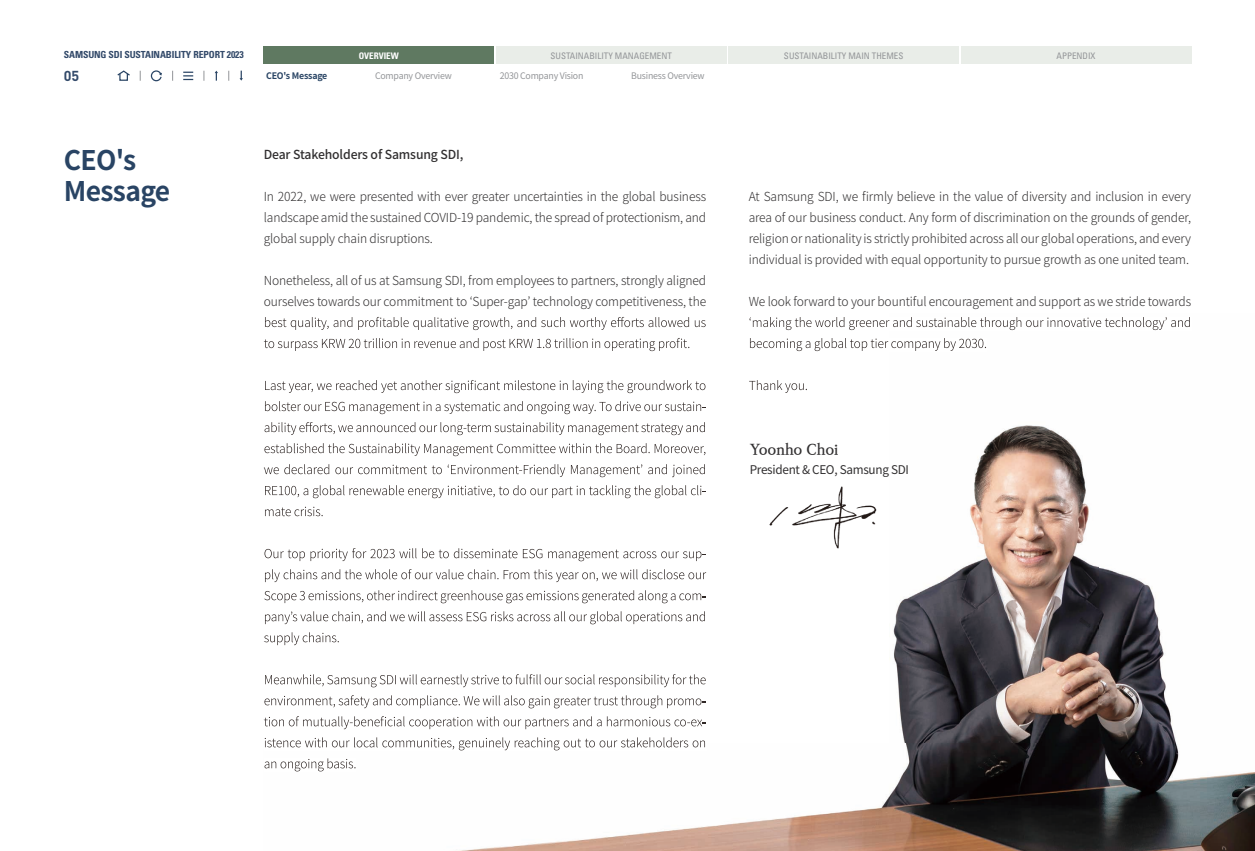
<style>
.page{position:relative;width:1255px;height:851px;background:#fff}
.page>*{position:absolute;margin:0;border:0;box-sizing:border-box;transform-origin:0 0}
.t1{font:700 27px/30px "Noto Sans CJ Kkr";letter-spacing:-.025em;color:#294464}
.t2{font:700 15px "Ko Pub World Batang";letter-spacing:-.025em;color:#312f30}
.t3{font:700 14.25px "DIN Pro";color:#334a6a}
.t4{font:300 12.45px/21px "Noto Sans CJ Kkr";letter-spacing:-.01em;color:#312f30;text-align:justify}
.t5{font:500 12.45px "Noto Sans CJ Kkr";letter-spacing:-.01em;color:#312f30}
.t6{font:12px "Noto Sans CJ Kkr";letter-spacing:-.025em;color:#312f30}
.t7{font:700 condensed 9.75px "Univers LT Std";letter-spacing:-.01em;color:#334a6a}
.t8{font:condensed 9px "Univers LT Std";color:#939598}
.t9{font:9px "Noto Sans CJ Kkr";letter-spacing:-.025em;color:#939598}
.t10{font:700 9px "Noto Sans CJ Kkr";letter-spacing:-.025em;color:#294464}
.t11{font:700 condensed 9px "Univers LT Std";color:#fff}
</style>
<div class="page">
<div style="left:264px;top:47px;width:230px;height:17px;background:#5f7961"></div>
<div style="left:961px;top:47px;width:230px;height:17px;background:#e9ede8"></div>
<div style="left:496px;top:47px;width:230px;height:17px;background:#e9ede8"></div>
<div style="left:728px;top:47px;width:230px;height:17px;background:#e9ede8"></div>
<div style="left:119px;top:73px;width:9px;height:8px;border:1px solid #294464"></div>
<svg style="left:117px;top:70px;width:13px;height:7px"></svg>
<svg style="left:183px;top:72px;width:10px;height:8px"></svg>
<svg style="left:150px;top:70px;width:12px;height:12px"></svg>
<svg style="left:215px;top:71px;width:3px;height:10px"></svg>
<svg style="left:239px;top:71px;width:4px;height:10px"></svg>
<img style="left:265px;top:316px;width:824px;height:212px">
<img style="left:1098px;top:330px;width:156px;height:520px">
<img style="left:696px;top:528px;width:402px;height:215px">
<img style="left:295px;top:743px;width:803px;height:107px">
<img style="left:265px;top:317px;width:441px;height:13px">
<img style="left:264px;top:338px;width:425px;height:13px">
<img style="left:265px;top:380px;width:441px;height:13px">
<img style="left:265px;top:401px;width:436px;height:13px">
<img style="left:264px;top:422px;width:442px;height:13px">
<img style="left:264px;top:443px;width:442px;height:13px">
<img style="left:264px;top:464px;width:442px;height:13px">
<img style="left:265px;top:485px;width:436px;height:13px">
<img style="left:265px;top:506px;width:58px;height:10px">
<img style="left:264px;top:548px;width:437px;height:13px">
<img style="left:265px;top:569px;width:441px;height:13px">
<img style="left:264px;top:590px;width:437px;height:13px">
<img style="left:265px;top:611px;width:441px;height:13px">
<img style="left:264px;top:632px;width:75px;height:13px">
<img style="left:265px;top:674px;width:441px;height:13px">
<img style="left:264px;top:695px;width:437px;height:13px">
<img style="left:264px;top:716px;width:438px;height:13px">
<img style="left:265px;top:737px;width:441px;height:13px">
<img style="left:264px;top:758px;width:91px;height:13px">
<img style="left:749px;top:317px;width:441px;height:13px">
<img style="left:750px;top:338px;width:236px;height:13px">
<img style="left:749px;top:380px;width:58px;height:13px">
<img style="left:760px;top:482px;width:120px;height:77px">
<p class="t7" style="left:64px;top:49px;width:181px">SAMSUNG SDI SUSTAINABILITY REPORT 2023</p>
<p class="t3" style="left:64px;top:66px;width:17px">05</p>
<p class="t11" style="left:359px;top:50px;width:42px">OVERVIEW</p>
<p class="t8" style="left:550px;top:50px;width:123px">SUSTAINABILITY MANAGEMENT</p>
<p class="t8" style="left:784px;top:50px;width:121px">SUSTAINABILITY MAIN THEMES</p>
<p class="t8" style="left:1056px;top:50px;width:41px">APPENDIX</p>
<p class="t10" style="left:266px;top:70px;width:63px">CEO's Message</p>
<p class="t9" style="left:375px;top:70px;width:78px">Company Overview</p>
<p class="t9" style="left:499px;top:70px;width:85px">2030 Company Vision</p>
<p class="t9" style="left:631px;top:70px;width:75px">Business Overview</p>
<h1 class="t1" style="left:64px;top:146px;width:108px">CEO's<br>Message</h1>
<p class="t5" style="left:264px;top:147px;width:201px">Dear Stakeholders of Samsung SDI,</p>
<p class="t4" style="left:264px;top:186px;width:444px">In 2022, we were presented with ever greater uncertainties in the global business landscape amid the sustained COVID-19 pandemic, the spread of protectionism, and global supply chain disruptions.</p>
<p class="t4" style="left:264px;top:270px;width:444px">Nonetheless, all of us at Samsung SDI, from employees to partners, strongly aligned ourselves towards our commitment to ‘Super-gap’ technology competitiveness, the</p>
<p class="t4" style="left:748px;top:186px;width:444px">At Samsung SDI, we firmly believe in the value of diversity and inclusion in every area of our business conduct. Any form of discrimination on the grounds of gender, religion or nationality is strictly prohibited across all our global operations, and every individual is provided with equal opportunity to pursue growth as one united team.</p>
<p class="t4" style="left:748px;top:291px;width:444px">We look forward to your bountiful encouragement and support as we stride towards</p>
<p class="t2" style="left:749px;top:438px;width:90px">Yoonho Choi</p>
<p class="t6" style="left:749px;top:462px;width:161px">President &amp; CEO, Samsung SDI</p>
</div>
